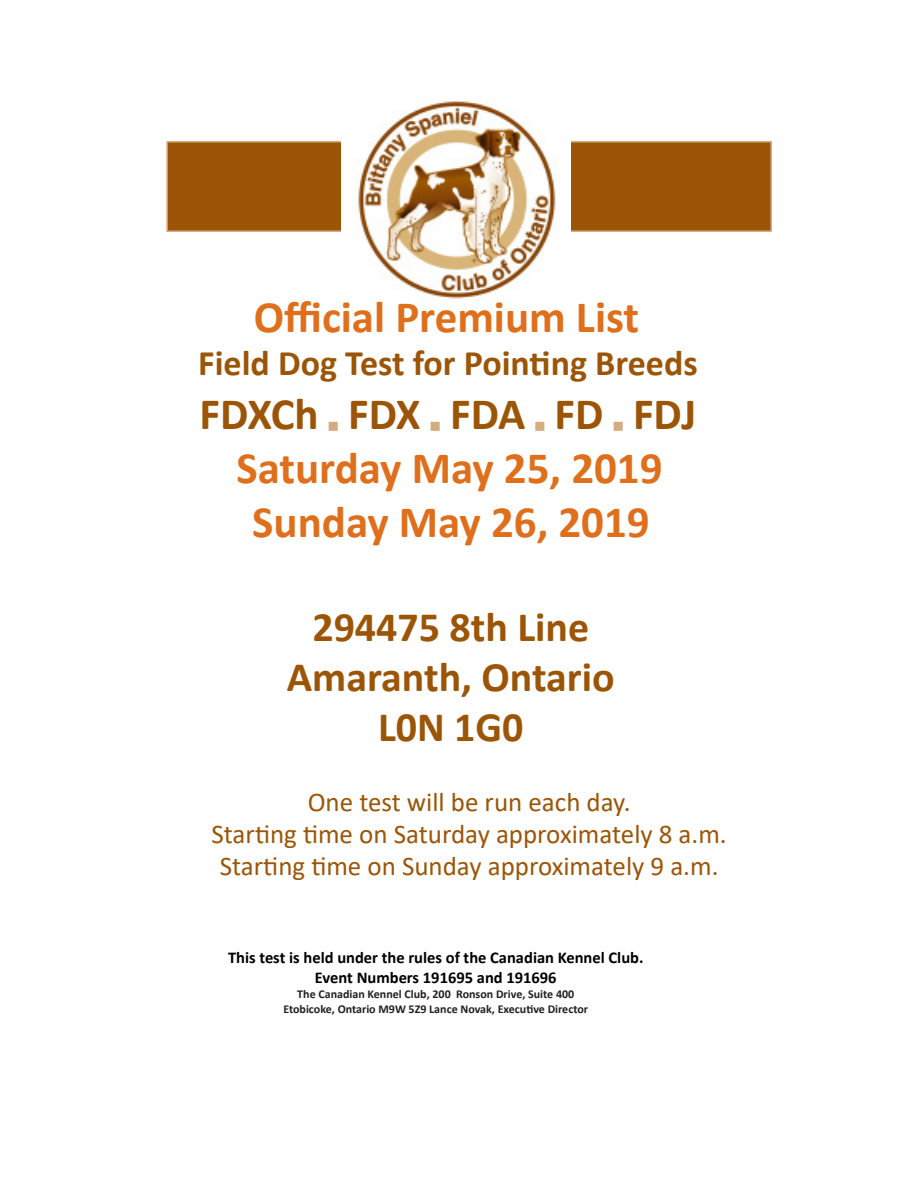
<style>
.page{position:relative;width:918px;height:1188px;background:#fff}
.page>*{position:absolute;margin:0;border:0;box-sizing:border-box;transform-origin:0 0}
.t1{font:700 45px "Calibri";color:#e06f1c}
.t2{font:700 45px "Calibri";color:#9c5506}
.t3{font:700 42px "Calibri";color:#9c5506}
.t4{font:700 36px "Calibri";color:#9c5506}
.t5{font:27px "Calibri";color:#9c5506}
.heading_2{font:700 16.5px "Calibri";color:#000}
.t6{font:700 12px "Calibri";color:#231f20}
</style>
<div class="page">
<div style="left:166px;top:141px;width:606px;height:91px;background:#9c5506;border:2px solid #d5ab80"></div>
<img style="left:341px;top:101px;width:229px;height:198px">
<p class="t1" style="left:254px;top:285px;width:387px">Official Premium List</p>
<p class="t4" style="left:198px;top:338px;width:501px">Field Dog Test for Pointing Breeds</p>
<p class="t2" style="left:200px;top:382px;width:498px">FDXCh FDX FDA FD FDJ</p>
<p class="t1" style="left:236px;top:436px;width:428px">Saturday May 25, 2019</p>
<p class="t1" style="left:252px;top:490px;width:399px">Sunday May 26, 2019</p>
<p class="t3" style="left:312px;top:597px;width:278px">294475 8th Line</p>
<p class="t3" style="left:287px;top:647px;width:329px">Amaranth, Ontario</p>
<p class="t3" style="left:378px;top:698px;width:147px">L0N 1G0</p>
<p class="t5" style="left:308px;top:783px;width:324px">One test will be run each day.</p>
<p class="t5" style="left:212px;top:815px;width:517px">Starting time on Saturday approximately 8 a.m.</p>
<p class="t5" style="left:220px;top:848px;width:500px">Starting time on Sunday approximately 9 a.m.</p>
<p class="heading_2" style="left:228px;top:946px;width:417px">This test is held under the rules of the Canadian Kennel Club.</p>
<p class="heading_2" style="left:315px;top:965px;width:243px">Event Numbers 191695 and 191696</p>
<p class="t6" style="left:297px;top:985px;width:278px">The Canadian Kennel Club, 200 Ronson Drive, Suite 400</p>
<p class="t6" style="left:283px;top:1000px;width:306px">Etobicoke, Ontario M9W 5Z9 Lance Novak, Executive Director</p>
</div>
